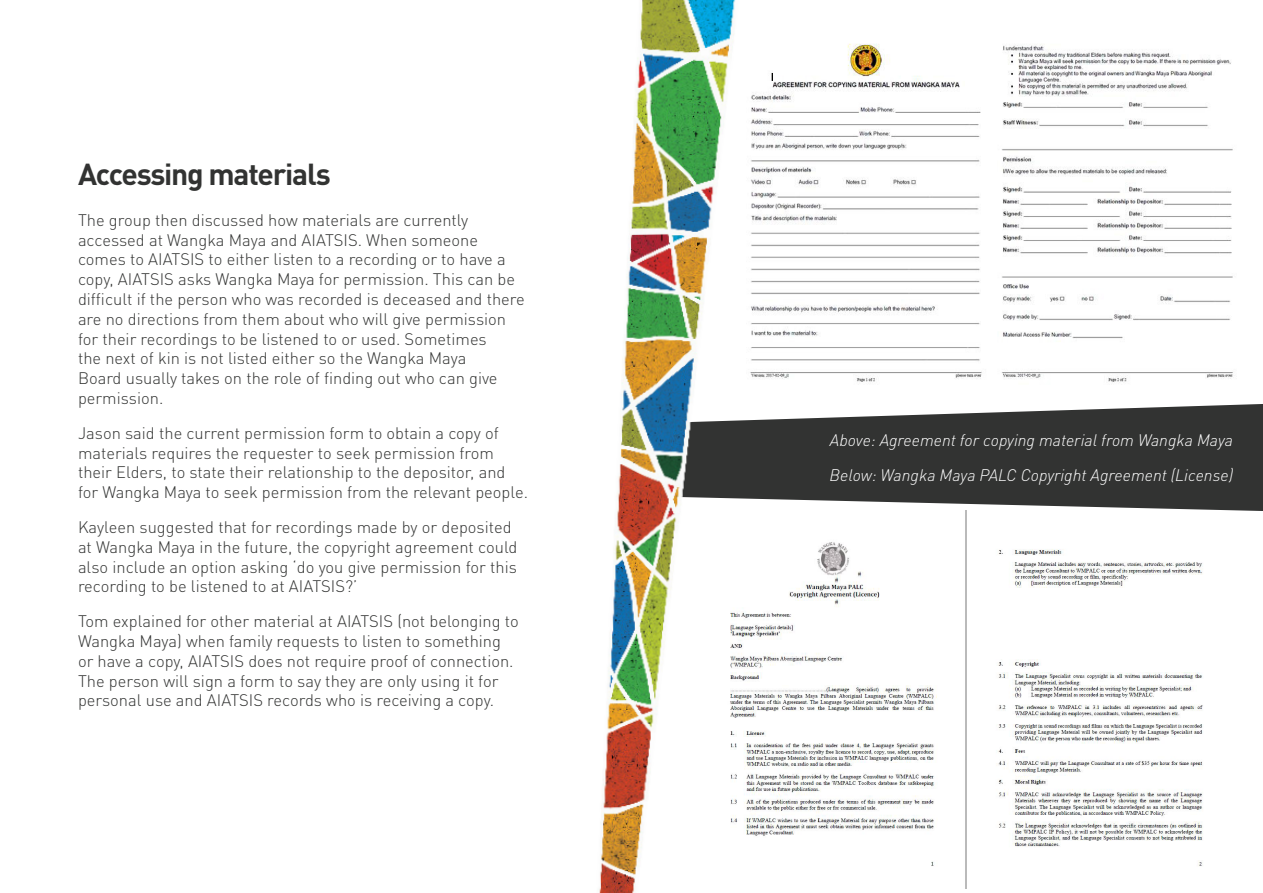
<style>
.page{position:relative;width:1263px;height:893px;background:#fff}
.page>*{position:absolute;margin:0;border:0;box-sizing:border-box;transform-origin:0 0}
.t1{font:700 30px "DINOT";letter-spacing:-.04em;color:#323332}
.Body{font:300 16.5px/19.8px "DINOT";color:#323332}
.Cap{font:italic 300 16.5px "DINOT";color:#fff}
</style>
<div class="page">
<img style="left:757px;top:511px;width:446px;height:378px">
<img style="left:757px;top:43px;width:476px;height:339px">
<svg style="left:757px;top:404px;width:506px;height:107px;background:#4c4d4c"></svg>
<img style="left:599px;top:0;width:158px;height:893px">
<h2 class="t1" style="left:78px;top:154px;width:254px">Accessing materials</h2>
<p class="Body" style="left:78px;top:210px;width:448px">The group then discussed how materials are currently accessed at Wangka Maya and AIATSIS. When someone comes to AIATSIS to either listen to a recording or to have a copy, AIATSIS asks Wangka Maya for permission. This can be difficult if the person who was recorded is deceased and there are no directions from them about who will give permission for their recordings to be listened to or used. Sometimes<br>the next of kin is not listed either so the Wangka Maya<br>Board usually takes on the role of finding out who can give permission.</p>
<p class="Body" style="left:78px;top:423px;width:452px">Jason said the current permission form to obtain a copy of materials requires the requester to seek permission from their Elders, to state their relationship to the depositor, and for Wangka Maya to seek permission from the relevant people.</p>
<p class="Body" style="left:78px;top:517px;width:441px">Kayleen suggested that for recordings made by or deposited at Wangka Maya in the future, the copyright agreement could also include an option asking ‘do you give permission for this recording to be listened to at AIATSIS?’</p>
<p class="Body" style="left:78px;top:611px;width:442px">Tom explained for other material at AIATSIS (not belonging to Wangka Maya) when family requests to listen to something or have a copy, AIATSIS does not require proof of connection.<br>The person will sign a form to say they are only using it for personal use and AIATSIS records who is receiving a copy.</p>
<p class="Cap" style="left:830px;top:430px;width:405px">Above: Agreement for copying material from Wangka Maya</p>
<p class="Cap" style="left:829px;top:465px;width:405px">Below: Wangka Maya PALC Copyright Agreement (License)</p>
</div>
